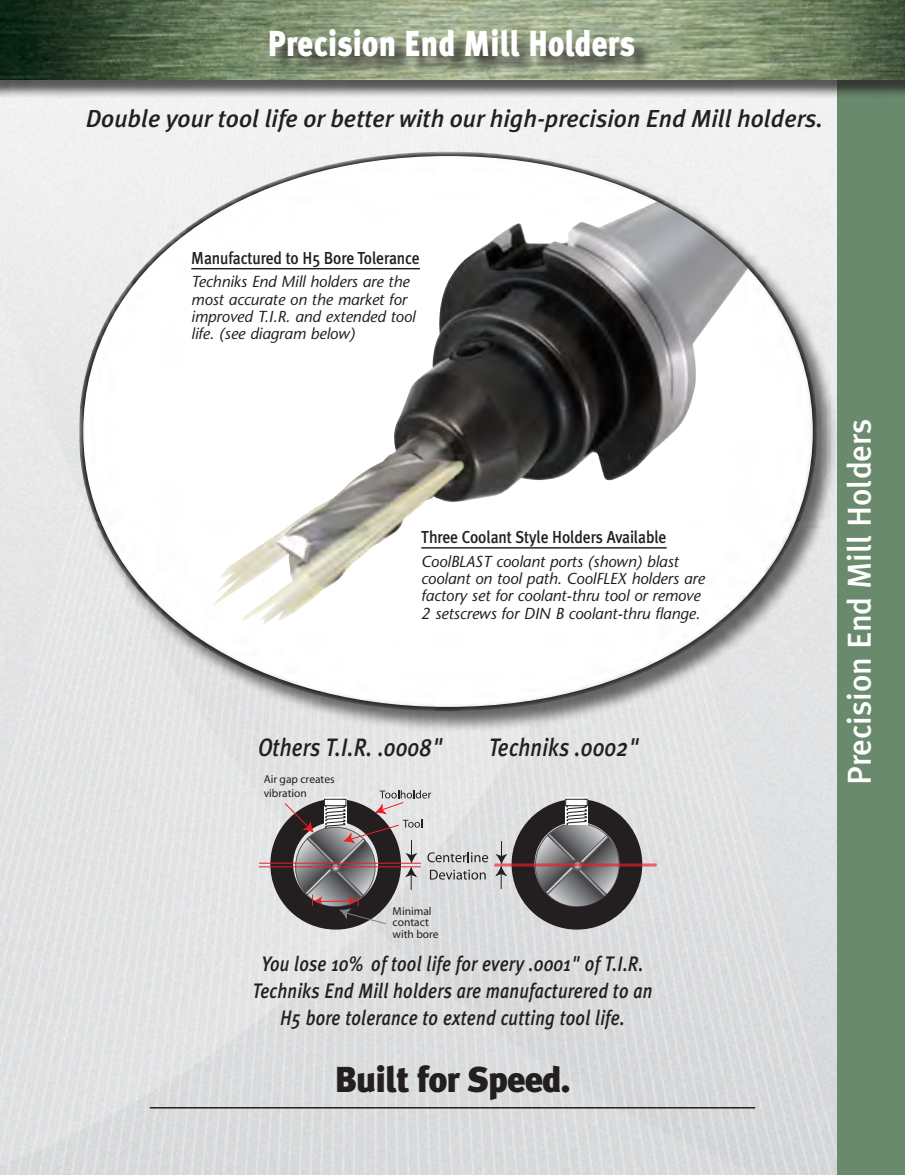
<style>
.page{position:relative;width:905px;height:1175px;background:#fff}
.page>*{position:absolute;margin:0;border:0;box-sizing:border-box;transform-origin:0 0}
.t1{font:900 36px "Meta Plus";letter-spacing:.01em;color:#fff;scale:.85 1}
.t2{font:900 36px "Meta Plus";letter-spacing:-.025em;color:#231f20}
.t3{font:500 33px "Meta Plus";letter-spacing:-.005em;color:#fff}
.t4{font:italic 500 25.2px "Meta Plus";letter-spacing:.01em;color:#231f20;scale:.85 1}
.t5{font:italic 500 24.6px "Meta Plus";color:#231f20}
.t6{font:italic 500 21px/27px "Meta Plus";letter-spacing:.01em;color:#231f20;text-align:center;scale:.85 1}
.t7{font:500 17.4px "Meta Plus";letter-spacing:-.01em;color:#231f20;scale:.9 1}
.t8{font:italic 15.9px/17.4px "Stone Sans";letter-spacing:-.005em;color:#231f20}
.t9{font:11.55px/11.6px "Myriad";color:#231f20}
</style>
<div class="page">
<img style="left:0;top:99px;width:837px;height:1075px">
<hr style="left:150px;top:1107px;width:605px;height:1px;background:#231f20">
<div style="left:837px;top:74px;width:67px;height:1100px;background:#6a8a6d"></div>
<div style="left:0;top:0;width:904px;height:99px;background:#231f20;opacity:.75"></div>
<img style="left:0;top:0;width:904px;height:79px">
<div style="left:273px;top:32px;width:379px;height:42px;background:#231f20;opacity:.75"></div>
<div style="left:79px;top:152px;width:759px;height:580px;background:#231f20;opacity:.65"></div>
<div style="left:81px;top:154px;width:734px;height:555px;background:#fff;border-radius:50%"></div>
<img style="left:212px;top:202px;width:472px;height:422px">
<hr style="left:421px;top:547px;width:245px;height:1px;background:#231f20">
<hr style="left:191px;top:268px;width:229px;height:1px;background:#231f20">
<hr style="left:259px;top:862px;width:162px;height:1px;background:#ed1d24">
<hr style="left:259px;top:866px;width:162px;height:1px;background:#ed1d24">
<hr style="left:494px;top:863px;width:162px;height:1px;background:#ed1d24">
<hr style="left:494px;top:865px;width:162px;height:1px;background:#ed1d24">
<svg style="left:270px;top:790px;width:372px;height:139px;background:#979395"></svg>
<h1 class="t1" style="left:267px;top:22px;width:433px">Precision End Mill Holders</h1>
<h3 class="t5" style="left:86px;top:104px;width:738px">Double your tool life or better with our high-precision End Mill holders.</h3>
<p class="t7" style="left:191px;top:248px;width:255px">Manufactured to H5 Bore Tolerance</p>
<p class="t8" style="left:191px;top:273px;width:226px">Techniks End Mill holders are the most accurate on the market for improved T.I.R. and extended tool life. (see diagram below)</p>
<p class="t7" style="left:421px;top:527px;width:274px">Three Coolant Style Holders Available</p>
<p class="t8" style="left:421px;top:552px;width:285px">CoolBLAST coolant ports (shown) blast coolant on tool path. CoolFLEX holders are factory set for coolant-thru tool or remove 2 setscrews for DIN B coolant-thru flange.</p>
<h3 class="t4" style="left:258px;top:732px;width:219px">Others T.I.R. .0008"</h3>
<h3 class="t4" style="left:488px;top:732px;width:179px">Techniks .0002"</h3>
<p class="t9" style="left:264px;top:773px;width:72px;line-height:13.8px">Air gap creates vibration</p>
<p class="t9" style="left:392px;top:905px;width:48px">Minimal contact with bore</p>
<h3 class="t6" style="left:252px;top:950px;width:472px">You lose 10% of tool life for every .0001" of T.I.R.<br>Techniks End Mill holders are manufacturered to an<br>H5 bore tolerance to extend cutting tool life.</h3>
<h1 class="t2" style="left:334px;top:1058px;width:237px">Built for Speed.</h1>
<h2 class="t3" style="left:840px;top:784px;width:368px;rotate:-90deg">Precision End Mill Holders</h2>
</div>
